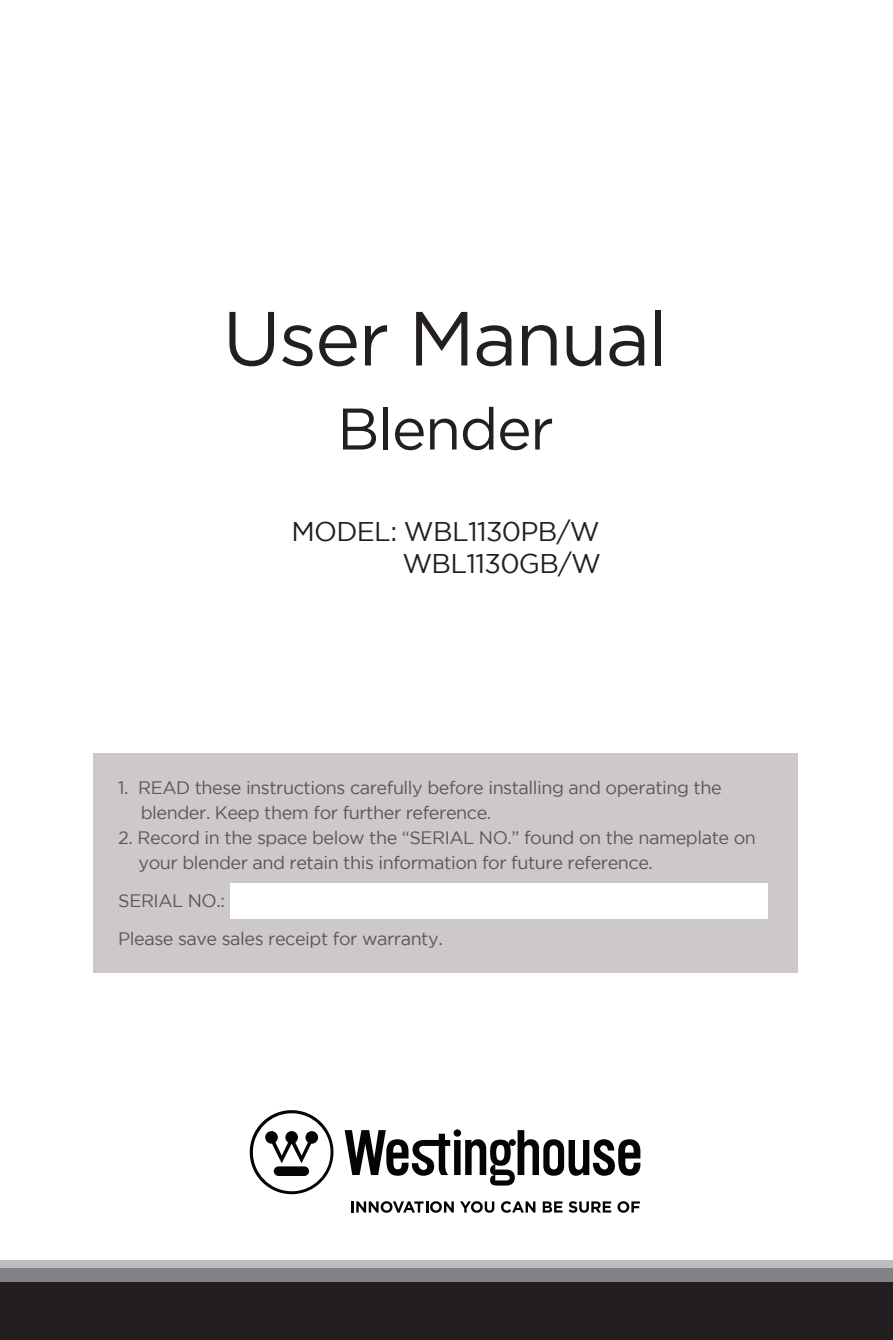
<style>
.page{position:relative;width:893px;height:1340px;background:#fff}
.page>*{position:absolute;margin:0;border:0;box-sizing:border-box;transform-origin:0 0}
.t1{font:76.5px "Gotham";letter-spacing:-.025em;color:#231f20}
.t2{font:58.5px "Gotham";letter-spacing:-.025em;color:#231f20}
.t3{font:27px/32.4px "Gotham";letter-spacing:-.025em;color:#231f20;text-align:right}
.t4{font:18px/25.2px "Gotham";letter-spacing:-.025em;color:#57585a}
</style>
<div class="page">
<div style="left:0;top:1260px;width:893px;height:58px;background:#bcbdc0"></div>
<div style="left:0;top:1268px;width:893px;height:58px;background:#808285"></div>
<div style="left:0;top:1282px;width:893px;height:57px;background:#231f20"></div>
<div style="left:93px;top:753px;width:704px;height:219px;background:#cdc9c8"></div>
<div style="left:230px;top:883px;width:537px;height:36px;background:#fff"></div>
<svg style="left:345px;top:1129px;width:295px;height:56px"></svg>
<svg style="left:250px;top:1110px;width:83px;height:84px"></svg>
<svg style="left:351px;top:1201px;width:103px;height:11px"></svg>
<svg style="left:460px;top:1201px;width:34px;height:11px"></svg>
<svg style="left:501px;top:1201px;width:34px;height:11px"></svg>
<svg style="left:543px;top:1201px;width:19px;height:11px"></svg>
<svg style="left:569px;top:1201px;width:42px;height:11px"></svg>
<svg style="left:617px;top:1201px;width:23px;height:11px"></svg>
<h1 class="t1" style="left:223px;top:296px;width:447px">User Manual</h1>
<h2 class="t2" style="left:337px;top:396px;width:218px">Blender</h2>
<h3 class="t3" style="left:291px;top:515px;width:311px">MODEL: WBL1130PB/W<br>WBL1130GB/W</h3>
<p class="t4" style="left:141px;top:774px;width:582px;text-indent:-22px">1. READ these instructions carefully before installing and operating the blender. Keep them for further reference.</p>
<p class="t4" style="left:139px;top:825px;width:619px;text-indent:-20px">2. Record in the space below the “SERIAL NO.” found on the nameplate on your blender and retain this information for future reference.</p>
<p class="t4" style="left:118px;top:881px;width:326px;line-height:37.8px">SERIAL NO.:<br>Please save sales receipt for warranty.</p>
</div>
